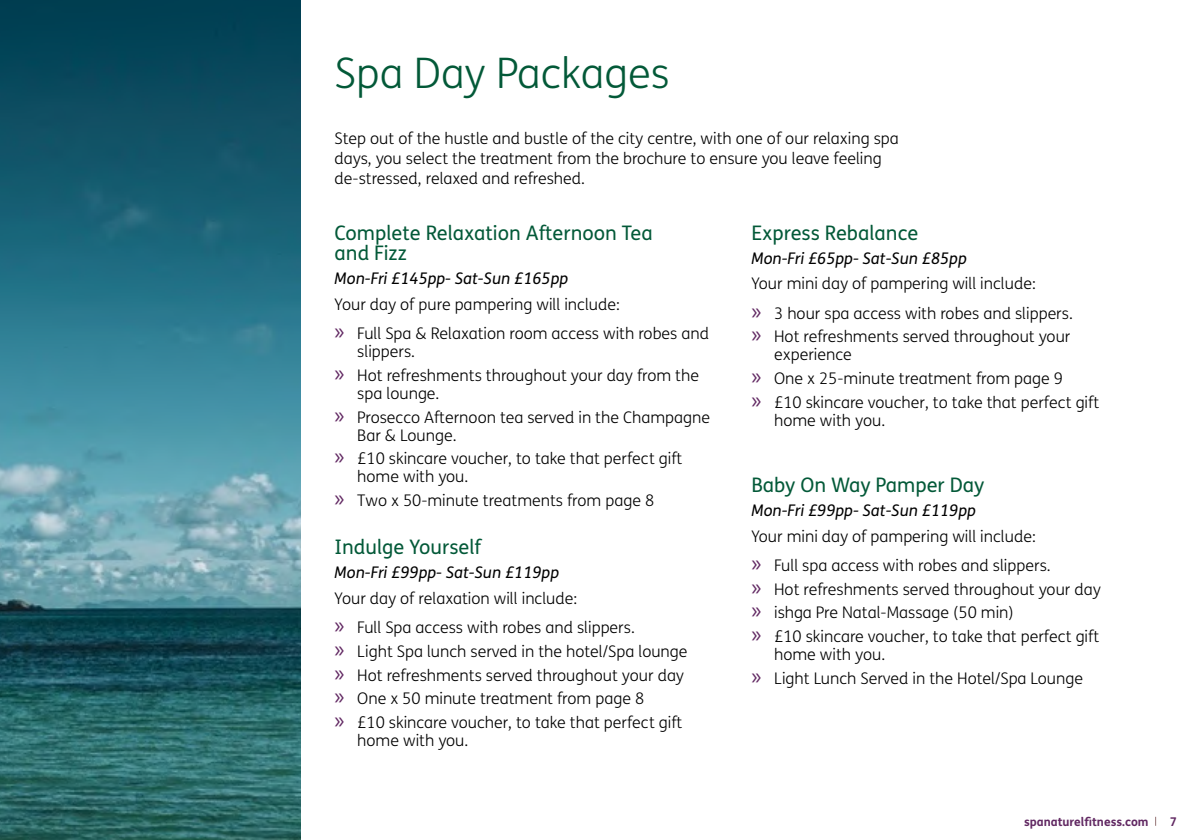
<style>
.page{position:relative;width:1191px;height:840px;background:#fff}
.page>*{position:absolute;margin:0;border:0;box-sizing:border-box;transform-origin:0 0}
.t1{font:300 42px "FS Me";color:#035938}
.t2{font:20px/20px "FS Me";color:#035938}
.t3{font:300 16px/23.6px "FS Me";color:#000}
.t4{font:italic 16px "FS Me";color:#000}
.t5{font:700 12px "FS Me";color:#612862}
.s1{font-family:"Myriad Pro";font-weight:400;font-size:24px;color:#612862}
</style>
<div class="page">
<img style="left:0;top:0;width:300px;height:839px">
<h1 class="t1" style="left:335px;top:45px;width:336px">Spa Day Packages</h1>
<p class="t3" style="left:334px;top:128px;width:566px;line-height:20px">Step out of the hustle and bustle of the city centre, with one of our relaxing spa days, you select the treatment from the brochure to ensure you leave feeling de-stressed, relaxed and refreshed.</p>
<p class="t2" style="left:751px;top:222px;width:168px">Express Rebalance</p>
<p class="t4" style="left:751px;top:246px;width:217px">Mon-Fri £65pp- Sat-Sun £85pp</p>
<p class="t3" style="left:751px;top:268px;width:323px;line-height:29.4px">Your mini day of pampering will include:<br><span class="s1">»</span> 3 hour spa access with robes and slippers.</p>
<p class="t3" style="left:774px;top:327px;width:298px;line-height:18px;text-indent:-23px"><span class="s1">»</span> Hot refreshments served throughout your experience</p>
<p class="t3" style="left:751px;top:366px;width:349px"><span class="s1">»</span> One x 25-minute treatment from page 9<br><span class="s1">»</span> £10 skincare voucher, to take that perfect gift</p>
<p class="t3" style="left:774px;top:407px;width:113px">home with you.</p>
<p class="t2" style="left:335px;top:223px;width:320px">Complete Relaxation Afternoon Tea and Fizz</p>
<p class="t4" style="left:335px;top:267px;width:235px">Mon-Fri £145pp- Sat-Sun £165pp</p>
<p class="t3" style="left:335px;top:289px;width:376px;line-height:29.4px">Your day of pure pampering will include:<br><span class="s1">»</span> Full Spa &amp; Relaxation room access with robes and</p>
<p class="t3" style="left:335px;top:339px;width:366px;text-indent:23px">slippers.<br><span class="s1">»</span> Hot refreshments throughout your day from the</p>
<p class="t3" style="left:335px;top:381px;width:377px;text-indent:23px">spa lounge.<br><span class="s1">»</span> Prosecco Afternoon tea served in the Champagne</p>
<p class="t3" style="left:335px;top:422px;width:349px;text-indent:23px">Bar &amp; Lounge.<br><span class="s1">»</span> £10 skincare voucher, to take that perfect gift</p>
<p class="t3" style="left:335px;top:464px;width:321px;text-indent:23px">home with you.<br><span class="s1">»</span> Two x 50-minute treatments from page 8</p>
<p class="t2" style="left:335px;top:536px;width:148px">Indulge Yourself</p>
<p class="t4" style="left:335px;top:561px;width:226px">Mon-Fri £99pp- Sat-Sun £119pp</p>
<p class="t3" style="left:335px;top:582px;width:302px;line-height:29.4px">Your day of relaxation will include:<br><span class="s1">»</span> Full Spa access with robes and slippers.</p>
<p class="t3" style="left:335px;top:638px;width:354px"><span class="s1">»</span> Light Spa lunch served in the hotel/Spa lounge <span class="s1">»</span> Hot refreshments served throughout your day <span class="s1">»</span> One x 50 minute treatment from page 8<br><span class="s1">»</span> £10 skincare voucher, to take that perfect gift</p>
<p class="t3" style="left:357px;top:727px;width:113px">home with you.</p>
<p class="t2" style="left:751px;top:474px;width:234px">Baby On Way Pamper Day</p>
<p class="t4" style="left:751px;top:498px;width:226px">Mon-Fri £99pp- Sat-Sun £119pp</p>
<p class="t3" style="left:751px;top:520px;width:301px;line-height:29.4px">Your mini day of pampering will include:<br><span class="s1">»</span> Full spa access with robes and slippers.</p>
<p class="t3" style="left:751px;top:576px;width:351px"><span class="s1">»</span> Hot refreshments served throughout your day <span class="s1">»</span> ishga Pre Natal-Massage (50 min)<br><span class="s1">»</span> £10 skincare voucher, to take that perfect gift</p>
<p class="t3" style="left:751px;top:641px;width:333px;text-indent:23px">home with you.<br><span class="s1">»</span> Light Lunch Served in the Hotel/Spa Lounge</p>
<p class="t5" style="left:1024px;top:811px;width:126px">spanaturelfitness.com</p>
<p class="t5" style="left:1169px;top:811px;width:9px">7</p>
</div>
